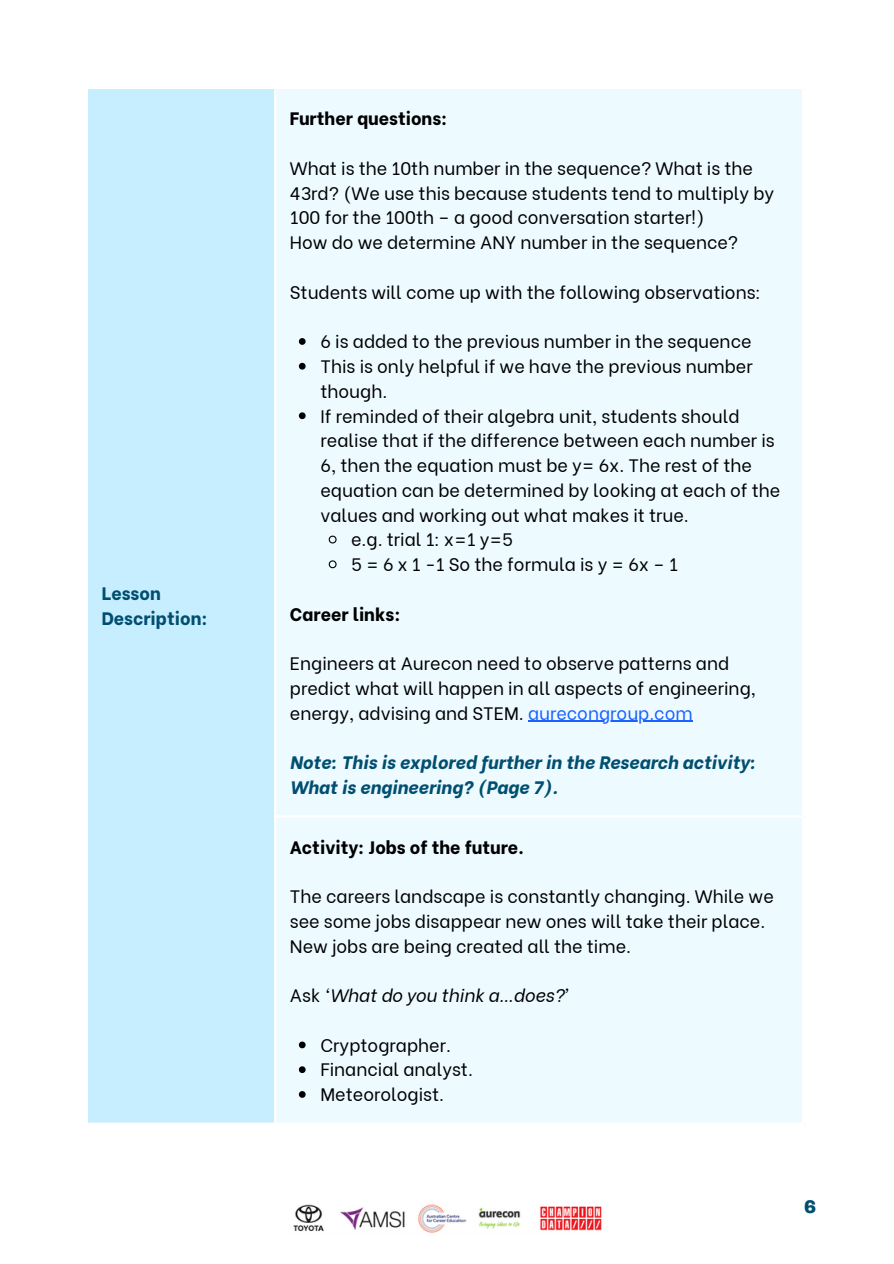
<style>
.page{position:relative;width:894px;height:1264px;background:#fff}
.page>*{position:absolute;margin:0;border:0;box-sizing:border-box;transform-origin:0 0}
.t1{font:18px/24.8px "Be Vietnam";color:#000}
.t2{font:italic 800 18px/24.8px "Be Vietnam";color:#014f70}
.t3{font:800 18px "Be Vietnam";color:#000}
.t4{font:italic 18px "Be Vietnam";color:#000}
.t5{font:800 18px/24.8px "Be Vietnam";color:#014f70}
.t6{font:900 18px "Archivo";color:#014f70}
.s1{color:#1a62ff}
.s2{font-style:normal}
</style>
<div class="page">
<div style="left:88px;top:89px;width:187px;height:1034px;background:#c7eeff"></div>
<div style="left:276px;top:89px;width:525px;height:1033px;background:#edfaff"></div>
<svg style="left:299px;top:338px;width:6px;height:7px"></svg>
<svg style="left:299px;top:363px;width:6px;height:6px"></svg>
<svg style="left:299px;top:412px;width:6px;height:7px"></svg>
<svg style="left:328px;top:535px;width:9px;height:9px"></svg>
<svg style="left:328px;top:559px;width:9px;height:10px"></svg>
<hr style="left:528px;top:720px;width:164px;height:2px;background:#1a62ff">
<svg style="left:299px;top:1041px;width:6px;height:7px"></svg>
<svg style="left:299px;top:1066px;width:6px;height:7px"></svg>
<svg style="left:299px;top:1091px;width:6px;height:6px"></svg>
<hr style="left:274px;top:89px;width:2px;height:1033px;background:#fff">
<hr style="left:274px;top:815px;width:530px;height:2px;background:#fff">
<hr style="left:88px;top:1122px;width:716px;height:2px;background:#fff">
<img style="left:293px;top:1204px;width:309px;height:29px">
<p class="t5" style="left:102px;top:579px;width:107px">Lesson<br>Description:</p>
<p class="t3" style="left:290px;top:104px;width:159px">Further questions:</p>
<p class="t1" style="left:290px;top:154px;width:486px">What is the 10th number in the sequence? What is the<br>43rd? (We use this because students tend to multiply by<br>100 for the 100th – a good conversation starter!)</p>
<p class="t1" style="left:290px;top:228px;width:450px">How do we determine ANY number in the sequence?</p>
<p class="t1" style="left:290px;top:278px;width:472px">Students will come up with the following observations:</p>
<p class="t1" style="left:320px;top:327px;width:432px">6 is added to the previous number in the sequence</p>
<p class="t1" style="left:320px;top:352px;width:434px">This is only helpful if we have the previous number though.</p>
<p class="t1" style="left:320px;top:402px;width:461px">If reminded of their algebra unit, students should realise that if the difference between each number is 6, then the equation must be y= 6x. The rest of the equation can be determined by looking at each of the values and working out what makes it true.</p>
<p class="t1" style="left:351px;top:525px;width:163px">e.g. trial 1: x=1 y=5</p>
<p class="t1" style="left:351px;top:550px;width:328px">5=6x1-1Sotheformulaisy=6x–1</p>
<p class="t3" style="left:290px;top:599px;width:112px">Career links:</p>
<p class="t1" style="left:290px;top:649px;width:467px">Engineers at Aurecon need to observe patterns and predict what will happen in all aspects of engineering, energy, advising and STEM. <span class="s1">aurecongroup.com</span></p>
<p class="t2" style="left:290px;top:748px;width:467px">Note: This is explored further in the Research activity:<br>What is engineering? (Page 7).</p>
<p class="t3" style="left:290px;top:832px;width:236px">Activity: Jobs of the future.</p>
<p class="t1" style="left:290px;top:882px;width:485px">The careers landscape is constantly changing. While we see some jobs disappear new ones will take their place.<br>New jobs are being created all the time.</p>
<p class="t4" style="left:290px;top:980px;width:281px"><span class="s2">Ask</span> ‘What do you think a…does?’</p>
<p class="t1" style="left:320px;top:1030px;width:132px">Cryptographer.</p>
<p class="t1" style="left:320px;top:1055px;width:154px">Financial analyst.</p>
<p class="t1" style="left:320px;top:1080px;width:125px">Meteorologist.</p>
<p class="t6" style="left:804px;top:1197px;width:14px">6</p>
</div>
